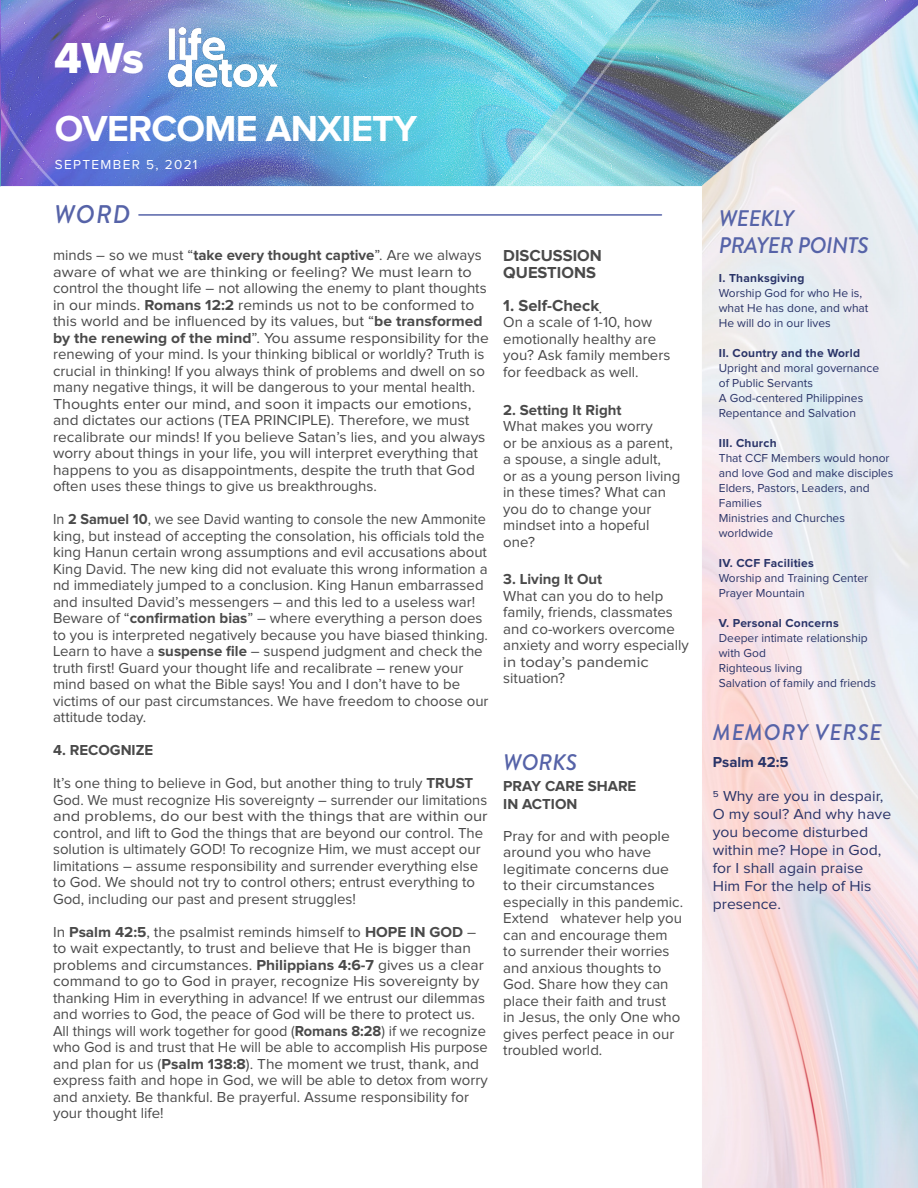
<style>
.page{position:relative;width:918px;height:1188px;background:#fff}
.page>*{position:absolute;margin:0;border:0;box-sizing:border-box;transform-origin:0 0}
.t1{font:45px "Proxima Nova Extrabld";color:#fff}
.t2{font:700 37.5px "Proxima Nova";letter-spacing:-.02em;color:#fff}
.t3{font:italic 500 25.5px "Brandon Grotesque";color:#5663a8}
.t4{font:italic 500 22.5px/27px "Brandon Grotesque";letter-spacing:-.02em;color:#5663a8}
.t5{font:italic 500 22.5px "Brandon Grotesque";letter-spacing:.04em;color:#5663a8}
.t6{font:700 16.5px "Proxima Nova";color:#4a4a4a}
.t7{font:15px/16.5px "Proxima Nova";color:#4a4a4a}
.t8{font:15px/16.5px "Proxima Nova";color:#4a4a4a;scale:1.04 1}
.t9{font:15px/16.5px "Proxima Nova";color:#4a4a4a;scale:1.1 1}
.t10{font:15px/18px "Proxima Nova";color:#2a3468;scale:1.05 1}
.t11{font:700 15px "Proxima Nova";color:#4a4a4a}
.t12{font:15px "Proxima Nova";color:#4a4a4a;scale:.96 1}
.t13{font:15px "Proxima Nova";color:#4a4a4a;scale:1.05 1}
.t14{font:15px "Proxima Nova";color:#4a4a4a;scale:1.11 1}
.t15{font:700 15px "Proxima Nova";color:#2a3468}
.t16{font:13.5px "Proxima Nova";letter-spacing:.1em;color:#fff}
.t17{font:12px/15px "Proxima Nova";color:#2a3468}
.t18{font:700 12px "Proxima Nova";letter-spacing:.02em;color:#2a3468}
.s1{font-weight:700}
</style>
<div class="page">
<img style="left:0;top:0;width:918px;height:1188px">
<hr style="left:139px;top:214px;width:522px;height:2px;background:#5663a8">
<img style="left:168px;top:28px;width:109px;height:62px">
<h1 class="t1" style="left:54px;top:24px;width:92px">4Ws</h1>
<p class="t2" style="left:55px;top:112px;width:364px">OVERCOME ANXIETY</p>
<p class="t16" style="left:55px;top:158px;width:144px">SEPTEMBER 5, 2021</p>
<h3 class="t3" style="left:54px;top:196px;width:78px">WORD</h3>
<h3 class="t4" style="left:719px;top:205px;width:152px">WEEKLY<br>PRAYER POINTS</h3>
<p class="t18" style="left:719px;top:273px;width:87px">I. Thanksgiving</p>
<p class="t17" style="left:719px;top:286px;width:151px">Worship God for who He is, what He has done, and what<br>He will do in our lives</p>
<p class="t18" style="left:719px;top:348px;width:143px">II. Country and the World</p>
<p class="t17" style="left:719px;top:361px;width:162px">Upright and moral governance of Public Servants<br>A God-centered Philippines<br>Repentance and Salvation</p>
<p class="t18" style="left:719px;top:438px;width:59px">III. Church</p>
<p class="t17" style="left:719px;top:451px;width:176px">That CCF Members would honor and love God and make disciples<br>Elders, Pastors, Leaders, and<br>Families<br>Ministries and Churches worldwide</p>
<p class="t18" style="left:719px;top:558px;width:97px">IV. CCF Facilities</p>
<p class="t17" style="left:719px;top:571px;width:151px">Worship and Training Center<br>Prayer Mountain</p>
<p class="t18" style="left:719px;top:618px;width:122px">V. Personal Concerns</p>
<p class="t17" style="left:719px;top:631px;width:159px">Deeper intimate relationship with God<br>Righteous living<br>Salvation of family and friends</p>
<p class="t7" style="left:53px;top:247px;width:430px">minds – so we must “<span class="s1">take every thought captive</span>”. Are we always aware of what we are thinking or feeling? We must learn to</p>
<p class="t7" style="left:53px;top:280px;width:437px">control the thought life – not allowing the enemy to plant thoughts in our minds. <span class="s1">Romans 12:2</span> reminds us not to be conformed to this world and be influenced by its values, but “<span class="s1">be transformed by the renewing of the mind</span>”. You assume responsibility for the renewing of your mind. Is your thinking biblical or worldly? Truth is crucial in thinking! If you always think of problems and dwell on so many negative things, it will be dangerous to your mental health.<br>Thoughts enter our mind, and soon it impacts our emotions,</p>
<p class="t7" style="left:53px;top:412px;width:434px">and dictates our actions (TEA PRINCIPLE). Therefore, we must recalibrate our minds! If you believe Satan’s lies, and you always worry about things in your life, you will interpret everything that happens to you as disappointments, despite the truth that God often uses these things to give us breakthroughs.</p>
<p class="t12" style="left:53px;top:512px;width:452px">In <span class="s1">2 Samuel 10</span>, we see David wanting to console the new Ammonite</p>
<p class="t7" style="left:53px;top:528px;width:433px">king, but instead of accepting the consolation, his officials told the</p>
<p class="t7" style="left:53px;top:544px;width:437px">king Hanun certain wrong assumptions and evil accusations about King David. The new king did not evaluate this wrong information a nd immediately jumped to a conclusion. King Hanun embarrassed and insulted David’s messengers – and this led to a useless war!<br>Beware of “<span class="s1">confirmation bias</span>” – where everything a person does to you is interpreted negatively because you have biased thinking.<br>Learn to have a <span class="s1">suspense file</span> – suspend judgment and check the truth first! Guard your thought life and recalibrate – renew your mind based on what the Bible says! You and I don’t have to be victims of our past circumstances. We have freedom to choose our attitude today.</p>
<p class="t11" style="left:53px;top:743px;width:102px">4. RECOGNIZE</p>
<p class="t7" style="left:53px;top:775px;width:436px">It’s one thing to believe in God, but another thing to truly <span class="s1">TRUST<br></span>God. We must recognize His sovereignty – surrender our limitations</p>
<p class="t9" style="left:53px;top:808px;width:397px">and problems, do our best with the things that are within our control, and lift to God the things that are beyond our control. The solution is ultimately GOD! To recognize Him, we must accept our limitations – assume responsibility and surrender everything else to God. We should not try to control others; entrust everything to God, including our past and present struggles!</p>
<p class="t7" style="left:53px;top:924px;width:425px">In <span class="s1">Psalm 42:5</span>, the psalmist reminds himself to <span class="s1">HOPE IN GOD</span> –</p>
<p class="t8" style="left:53px;top:940px;width:403px">to wait expectantly, to trust and believe that He is bigger than</p>
<p class="t8" style="left:53px;top:957px;width:418px">problems and circumstances. <span class="s1">Philippians 4:6-7</span> gives us a clear command to go to God in prayer, recognize His sovereignty by thanking Him in everything in advance! If we entrust our dilemmas and worries to God, the peace of God will be there to protect us.<br>All things will work together for good (<span class="s1">Romans 8:28</span>) if we recognize</p>
<p class="t7" style="left:53px;top:1039px;width:436px">who God is and trust that He will be able to accomplish His purpose</p>
<p class="t7" style="left:53px;top:1056px;width:436px">and plan for us (<span class="s1">Psalm 138:8</span>). The moment we trust, thank, and express faith and hope in God, we will be able to detox from worry and anxiety. Be thankful. Be prayerful. Assume responsibility for your thought life!</p>
<p class="t6" style="left:503px;top:248px;width:100px">DISCUSSION</p>
<p class="t6" style="left:503px;top:265px;width:94px">QUESTIONS</p>
<p class="t6" style="left:503px;top:298px;width:100px">1. Self-Check.</p>
<p class="t7" style="left:503px;top:315px;width:150px">On a scale of 1-10, how</p>
<p class="t7" style="left:503px;top:331px;width:169px">emotionally healthy are you? Ask family members</p>
<p class="t7" style="left:503px;top:364px;width:137px">for feedback as well.</p>
<p class="t11" style="left:503px;top:403px;width:120px">2. Setting It Right</p>
<p class="t7" style="left:503px;top:419px;width:151px">What makes you worry</p>
<p class="t7" style="left:503px;top:435px;width:171px">or be anxious as a parent,</p>
<p class="t7" style="left:503px;top:452px;width:159px">a spouse, a single adult,</p>
<p class="t7" style="left:503px;top:468px;width:179px">or as a young person living in these times? What can</p>
<p class="t7" style="left:503px;top:501px;width:150px">you do to change your</p>
<p class="t7" style="left:503px;top:518px;width:148px">mindset into a hopeful</p>
<p class="t7" style="left:503px;top:534px;width:33px">one?</p>
<p class="t11" style="left:503px;top:573px;width:101px">3. Living It Out</p>
<p class="t7" style="left:503px;top:588px;width:161px">What can you do to help</p>
<p class="t7" style="left:503px;top:605px;width:187px">family, friends, classmates and co-workers overcome anxiety and worry especially</p>
<p class="t14" style="left:503px;top:655px;width:133px">in today’s pandemic</p>
<p class="t7" style="left:503px;top:671px;width:63px">situation?</p>
<p class="t5" style="left:713px;top:717px;width:171px">MEMORY VERSE</p>
<p class="t15" style="left:713px;top:755px;width:77px">Psalm 42:5</p>
<p class="t10" style="left:713px;top:788px;width:164px">5 Why are you in despair,</p>
<p class="t10" style="left:713px;top:806px;width:171px">O my soul? And why have you become disturbed within me? Hope in God, for I shall again praise</p>
<p class="t10" style="left:713px;top:878px;width:153px">Him For the help of His presence.</p>
<p class="t4" style="left:503px;top:750px;width:75px">WORKS</p>
<p class="t11" style="left:503px;top:780px;width:135px">PRAY CARE SHARE</p>
<p class="t11" style="left:503px;top:798px;width:76px">IN ACTION</p>
<p class="t8" style="left:503px;top:828px;width:162px">Pray for and with people around you who have</p>
<p class="t13" style="left:503px;top:862px;width:159px">legitimate concerns due</p>
<p class="t13" style="left:503px;top:879px;width:146px">to their circumstances</p>
<p class="t7" style="left:503px;top:894px;width:181px">especially in this pandemic.</p>
<p class="t7" style="left:503px;top:911px;width:180px">Extend whatever help you can and encourage them to surrender their worries and anxious thoughts to<br>God. Share how they can place their faith and trust<br>in Jesus, the only One who gives perfect peace in our troubled world.</p>
</div>
